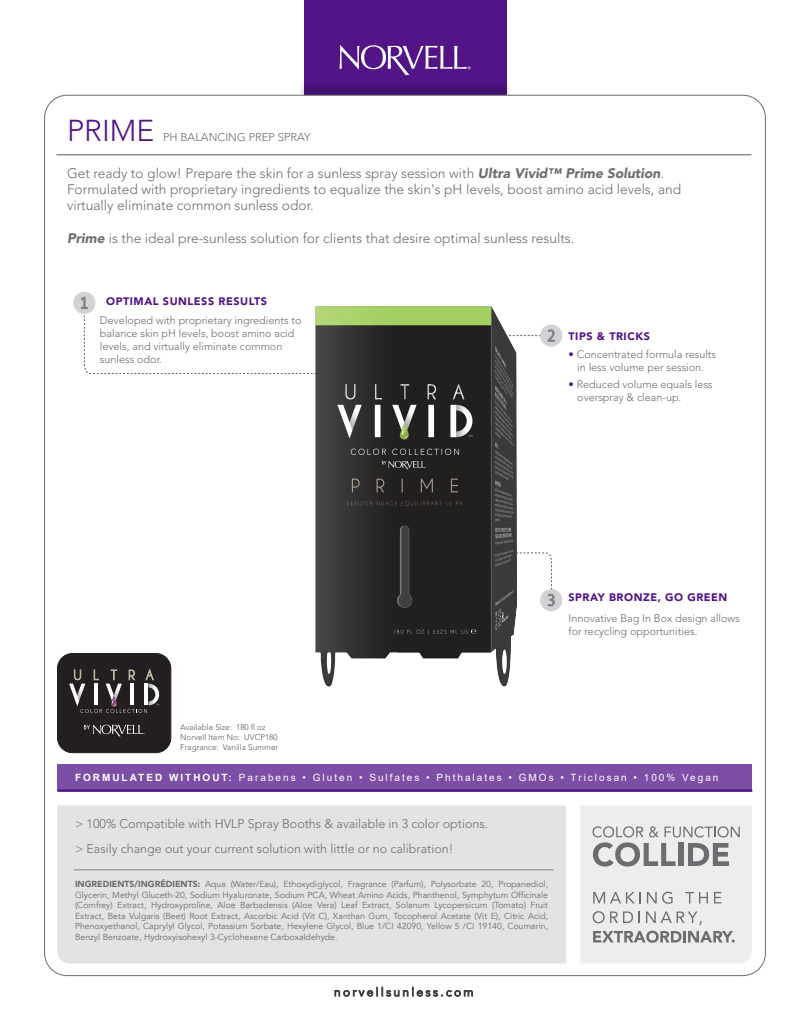
<style>
.page{position:relative;width:810px;height:1035px;background:#fff}
.page>*{position:absolute;margin:0;border:0;box-sizing:border-box;transform-origin:0 0}
.t1{font:300 30px "Avenir LT Std";color:#521487}
.t2{font:300 13.75px/16.2px "Avenir LT Std";color:#6c6d70}
.t3{font:300 12.5px/25px "Avenir LT Std";color:#6c6d70}
.t4{font:300 11.25px "Avenir LT Std";color:#6c6d70}
.t5{font:300 10.88px/13px "Avenir LT Std";color:#6c6d70}
.t6{font:900 10.88px "Avenir LT Std";letter-spacing:.05em;color:#521487}
.t7{font:10px "Arial";letter-spacing:.2em;color:#fff}
.t8{font:8.75px/10.5px "Avenir LT";color:#6c6d70;text-align:justify}
.t9{font:300 8.12px/10px "Avenir LT Std";color:#57585a}
.s1{font-weight:900;font-style:italic}
.s2{color:#521487}
.s3{font-weight:700}
.s4{font-family:"Avenir LT Std";font-weight:900}
</style>
<div class="page">
<div style="left:304px;top:0;width:202px;height:100px;background:#521487"></div>
<img style="left:295px;top:78px;width:220px;height:17px">
<div style="left:45px;top:95px;width:720px;height:881px;background:#fff;border-radius:22px"></div>
<svg style="left:335px;top:987px;width:138px;height:10px"></svg>
<hr style="left:56px;top:155px;width:695px;height:1px;background:#57585a">
<svg style="left:339px;top:45px;width:132px;height:30px"></svg>
<div style="left:57px;top:806px;width:509px;height:158px;background:#e3e3e4"></div>
<div style="left:58px;top:764px;width:694px;height:27px;background:#7d4ea5"></div>
<hr style="left:58px;top:789px;width:694px;height:3px;background:#521487">
<div style="left:57px;top:654px;width:114px;height:99px;background:#231f20;border-radius:15px"></div>
<div style="left:57px;top:653px;width:114px;height:100px;border:1px solid #231f20;border-radius:15px"></div>
<svg style="left:69px;top:668px;width:90px;height:45px"></svg>
<svg style="left:84px;top:725px;width:61px;height:11px"></svg>
<div style="left:74px;top:292px;width:21px;height:21px;background:#d1d2d4;border-radius:50%"></div>
<div style="left:74px;top:292px;width:21px;height:22px;border:1px solid #d1d2d4;border-radius:50%"></div>
<svg style="left:81px;top:297px;width:152px;height:77px"></svg>
<hr style="left:74px;top:869px;width:480px;height:1px;background:#939598">
<img style="left:233px;top:306px;width:330px;height:381px">
<div style="left:541px;top:325px;width:21px;height:21px;background:#d1d2d4;border-radius:50%"></div>
<div style="left:540px;top:325px;width:22px;height:21px;border:1px solid #d1d2d4;border-radius:50%"></div>
<svg style="left:444px;top:330px;width:111px;height:12px"></svg>
<svg style="left:581px;top:806px;width:171px;height:158px;background:#dadbdb"></svg>
<h1 class="t1" style="left:67px;top:113px;width:89px">PRIME</h1>
<p class="t4" style="left:163px;top:131px;width:149px">PH BALANCING PREP SPRAY</p>
<p class="t2" style="left:67px;top:165px;width:616px">Get ready to glow! Prepare the skin for a sunless spray session with <span class="s1">Ultra Vivid™ Prime Solution</span>.<br>Formulated with proprietary ingredients to equalize the skin's pH levels, boost amino acid levels, and virtually eliminate common sunless odor.</p>
<h2 class="t2" style="left:67px;top:230px;width:509px"><span class="s1">Prime</span> is the ideal pre-sunless solution for clients that desire optimal sunless results.</h2>
<p class="t6" style="left:106px;top:295px;width:162px">OPTIMAL SUNLESS RESULTS</p>
<p class="t5" style="left:100px;top:314px;width:203px">Developed with proprietary ingredients to balance skin pH levels, boost amino acid levels, and virtually eliminate common sunless odor.</p>
<p class="t9" style="left:180px;top:723px;width:99px">Available Size: 180 oz<br>Norvell Item No: UVCP180<br>Fragrance: Vanilla Summer</p>
<p class="t6" style="left:569px;top:330px;width:83px">TIPS &amp; TRICKS</p>
<p class="t5" style="left:569px;top:348px;width:149px;text-align:center"><span class="s2">•</span> Concentrated formula results in less volume per session.</p>
<p class="t5" style="left:577px;top:377px;width:137px;text-indent:-9px"><span class="s2">•</span> Reduced volume equals less overspray &amp; clean-up.</p>
<p class="t6" style="left:569px;top:591px;width:160px">SPRAY BRONZE, GO GREEN</p>
<p class="t5" style="left:569px;top:611px;width:173px">Innovative Bag In Box design allows for recycling opportunities.</p>
<p class="t7" style="left:75px;top:771px;width:645px"><span class="s3">FORMULATED WITHOUT:</span> Parabens • Gluten • Sulfates • Phthalates • GMOs • Triclosan • 100% Vegan</p>
<h3 class="t3" style="left:75px;top:812px;width:415px">&gt; 100% Compatible with HVLP Spray Booths &amp; available in 3 color options. &gt; Easily change out your current solution with little or no calibration!</h3>
<p class="t8" style="left:75px;top:879px;width:475px"><span class="s4">INGREDIENTS/INGRÉDIENTS:</span> Aqua (Water/Eau), Ethoxydiglycol, Fragrance (Parfum), Polysorbate 20, Propanediol, Glycerin, Methyl Gluceth-20, Sodium Hyaluronate, Sodium PCA, Wheat Amino Acids, Phanthenol, Symphytum Officinale (Comfrey) Extract, Hydroxyproline, Aloe Barbadensis (Aloe Vera) Leaf Extract, Solanum Lycopersicum (Tomato) Fruit Extract, Beta Vulgaris (Beet) Root Extract, Ascorbic Acid (Vit C), Xanthan Gum, Tocopherol Acetate (Vit E), Citric Acid, Phenoxyethanol, Caprylyl Glycol, Potassium Sorbate, Hexylene Glycol, Blue 1/CI 42090, Yellow 5 /CI 19140, Coumarin, Benzyl Benzoate, Hydroxyisohexyl 3-Cyclohexene Carboxaldehyde.</p>
</div>
